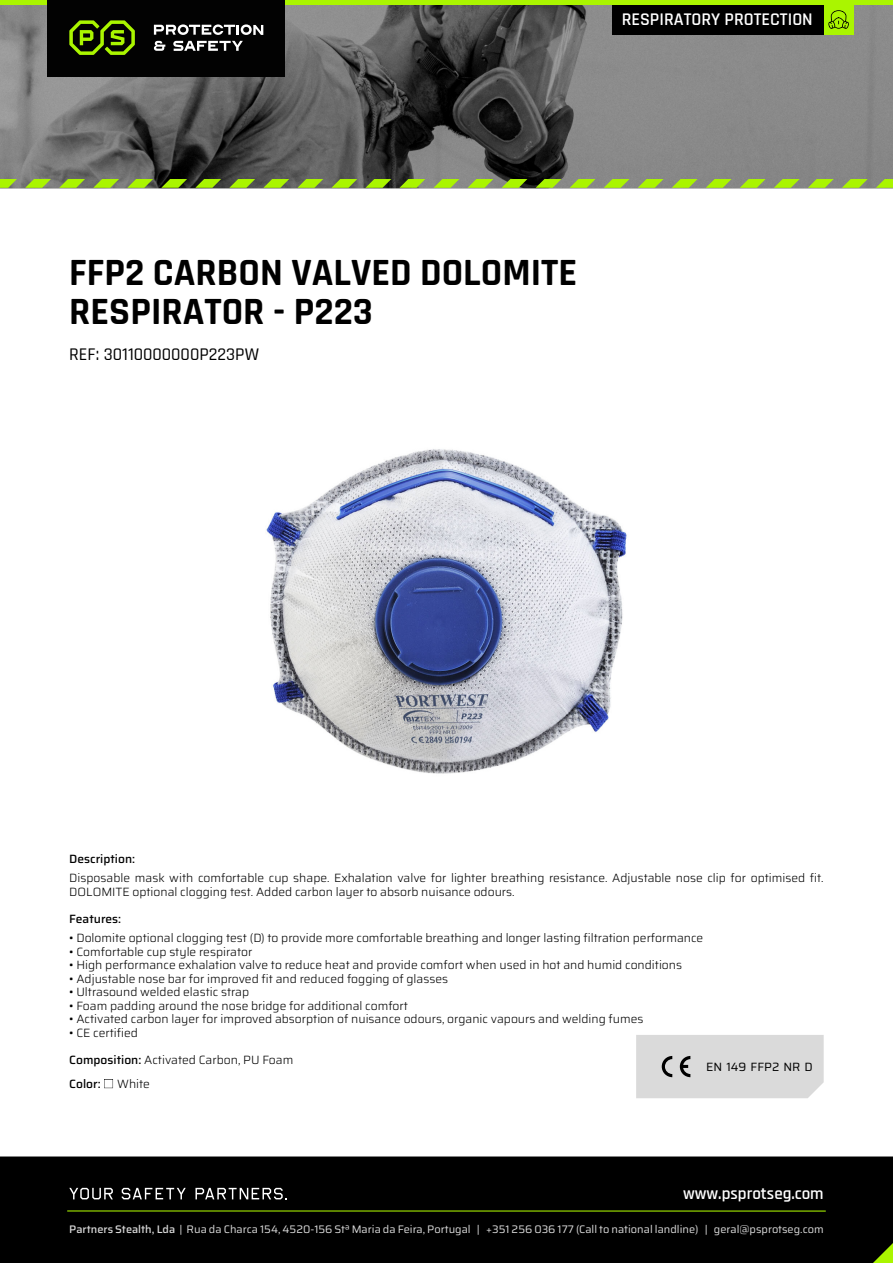
<style>
.page{position:relative;width:893px;height:1263px;background:#fff}
.page>*{position:absolute;margin:0;border:0;box-sizing:border-box;transform-origin:0 0}
.t1{font:700 39px/39px "Rajdhani";color:#000}
.t2{font:500 18px "Rajdhani";color:#000}
.t3{font:600 18px "Rajdhani";color:#fff}
.t4{font:600 16.95px "Rajdhani";color:#fff}
.t5{font:300 12px/13.5px "Saira";color:#000}
.t6{font:500 12px "Saira";color:#000}
.t7{font:12px "Saira";color:#000}
.t8{font:10.95px "Saira";color:#dadada}
.s1{font-weight:500}
</style>
<div class="page">
<img style="left:0;top:5px;width:893px;height:183px">
<div style="left:0;top:1156px;width:893px;height:107px;background:#000"></div>
<svg style="left:69px;top:1188px;width:44px;height:11px"></svg>
<svg style="left:122px;top:1188px;width:64px;height:11px"></svg>
<svg style="left:195px;top:1188px;width:92px;height:11px"></svg>
<hr style="left:67px;top:1210px;width:759px;height:1px;background:#aaf500">
<div style="left:636px;top:1035px;width:188px;height:63px;background:#dadada"></div>
<div style="left:0;top:0;width:893px;height:5px;background:#aaf500"></div>
<div style="left:47px;top:0;width:238px;height:76px;background:#020202"></div>
<svg style="left:154px;top:41px;width:11px;height:10px"></svg>
<svg style="left:154px;top:24px;width:109px;height:11px"></svg>
<svg style="left:173px;top:41px;width:70px;height:10px"></svg>
<svg style="left:69px;top:20px;width:66px;height:35px"></svg>
<div style="left:612px;top:5px;width:212px;height:29px;background:#000"></div>
<div style="left:824px;top:5px;width:29px;height:29px;background:#aaf500"></div>
<svg style="left:828px;top:10px;width:21px;height:19px"></svg>
<svg style="left:873px;top:1243px;width:20px;height:20px"></svg>
<svg style="left:0;top:179px;width:17px;height:9px"></svg>
<svg style="left:263px;top:179px;width:26px;height:9px"></svg>
<svg style="left:536px;top:179px;width:25px;height:9px"></svg>
<svg style="left:740px;top:179px;width:26px;height:9px"></svg>
<svg style="left:127px;top:179px;width:26px;height:9px"></svg>
<svg style="left:399px;top:179px;width:26px;height:9px"></svg>
<svg style="left:672px;top:179px;width:26px;height:9px"></svg>
<svg style="left:876px;top:179px;width:17px;height:9px"></svg>
<svg style="left:59px;top:179px;width:26px;height:9px"></svg>
<svg style="left:331px;top:179px;width:26px;height:9px"></svg>
<svg style="left:604px;top:179px;width:25px;height:9px"></svg>
<svg style="left:808px;top:179px;width:26px;height:9px"></svg>
<svg style="left:195px;top:179px;width:26px;height:9px"></svg>
<svg style="left:468px;top:179px;width:25px;height:9px"></svg>
<svg style="left:25px;top:179px;width:26px;height:9px"></svg>
<svg style="left:297px;top:179px;width:26px;height:9px"></svg>
<svg style="left:570px;top:179px;width:25px;height:9px"></svg>
<svg style="left:774px;top:179px;width:26px;height:9px"></svg>
<svg style="left:161px;top:179px;width:26px;height:9px"></svg>
<svg style="left:434px;top:179px;width:25px;height:9px"></svg>
<svg style="left:706px;top:179px;width:26px;height:9px"></svg>
<svg style="left:93px;top:179px;width:26px;height:9px"></svg>
<svg style="left:365px;top:179px;width:26px;height:9px"></svg>
<svg style="left:638px;top:179px;width:25px;height:9px"></svg>
<svg style="left:842px;top:179px;width:26px;height:9px"></svg>
<svg style="left:229px;top:179px;width:26px;height:9px"></svg>
<svg style="left:502px;top:179px;width:25px;height:9px"></svg>
<svg style="left:104px;top:1079px;width:9px;height:9px"></svg>
<img style="left:266px;top:449px;width:361px;height:325px">
<h2 class="t3" style="left:622px;top:8px;width:193px">RESPIRATORY PROTECTION</h2>
<h1 class="t1" style="left:69px;top:254px;width:509px">FFP2 CARBON VALVED DOLOMITE<br>RESPIRATOR - P223</h1>
<h2 class="t2" style="left:69px;top:343px;width:191px">REF: 30110000000P223PW</h2>
<p class="t6" style="left:69px;top:849px;width:67px">Description:</p>
<p class="t5" style="left:69px;top:871px;width:756px">Disposable mask with comfortable cup shape. Exhalation valve for lighter breathing resistance. Adjustable nose clip for optimised fit.<br>DOLOMITE optional clogging test. Added carbon layer to absorb nuisance odours.</p>
<p class="t6" style="left:69px;top:909px;width:53px">Features:</p>
<p class="t5" style="left:69px;top:931px;width:635px">• Dolomite optional clogging test (D) to provide more comfortable breathing and longer lasting filtration performance</p>
<p class="t5" style="left:69px;top:945px;width:184px">• Comfortable cup style respirator</p>
<p class="t5" style="left:69px;top:958px;width:614px">• High performance exhalation valve to reduce heat and provide comfort when used in hot and humid conditions</p>
<p class="t5" style="left:69px;top:972px;width:380px">• Adjustable nose bar for improved fit and reduced fogging of glasses</p>
<p class="t5" style="left:69px;top:985px;width:181px">• Ultrasound welded elastic strap</p>
<p class="t5" style="left:69px;top:999px;width:340px">• Foam padding around the nose bridge for additional comfort</p>
<p class="t5" style="left:69px;top:1012px;width:576px">• Activated carbon layer for improved absorption of nuisance odours, organic vapours and welding fumes</p>
<p class="t5" style="left:69px;top:1026px;width:70px">• CE certified</p>
<p class="t5" style="left:69px;top:1047px;width:226px;line-height:24px"><span class="s1">Composition:</span> Activated Carbon, PU Foam<br><span class="s1">Color:</span></p>
<p class="t7" style="left:706px;top:1057px;width:108px">EN 149 FFP2 NR D</p>
<p class="t5" style="left:117px;top:1077px;width:34px">White</p>
<h3 class="t4" style="left:683px;top:1183px;width:142px">www.psprotseg.com</h3>
<p class="t8" style="left:69px;top:1221px;width:756px"><span class="s1">Partners Stealth, Lda</span> | Rua da Charca 154, 4520-156 Stª Maria da Feira, Portugal | +351 256 036 177 (Call to national landline) | geral@psprotseg.com</p>
</div>
